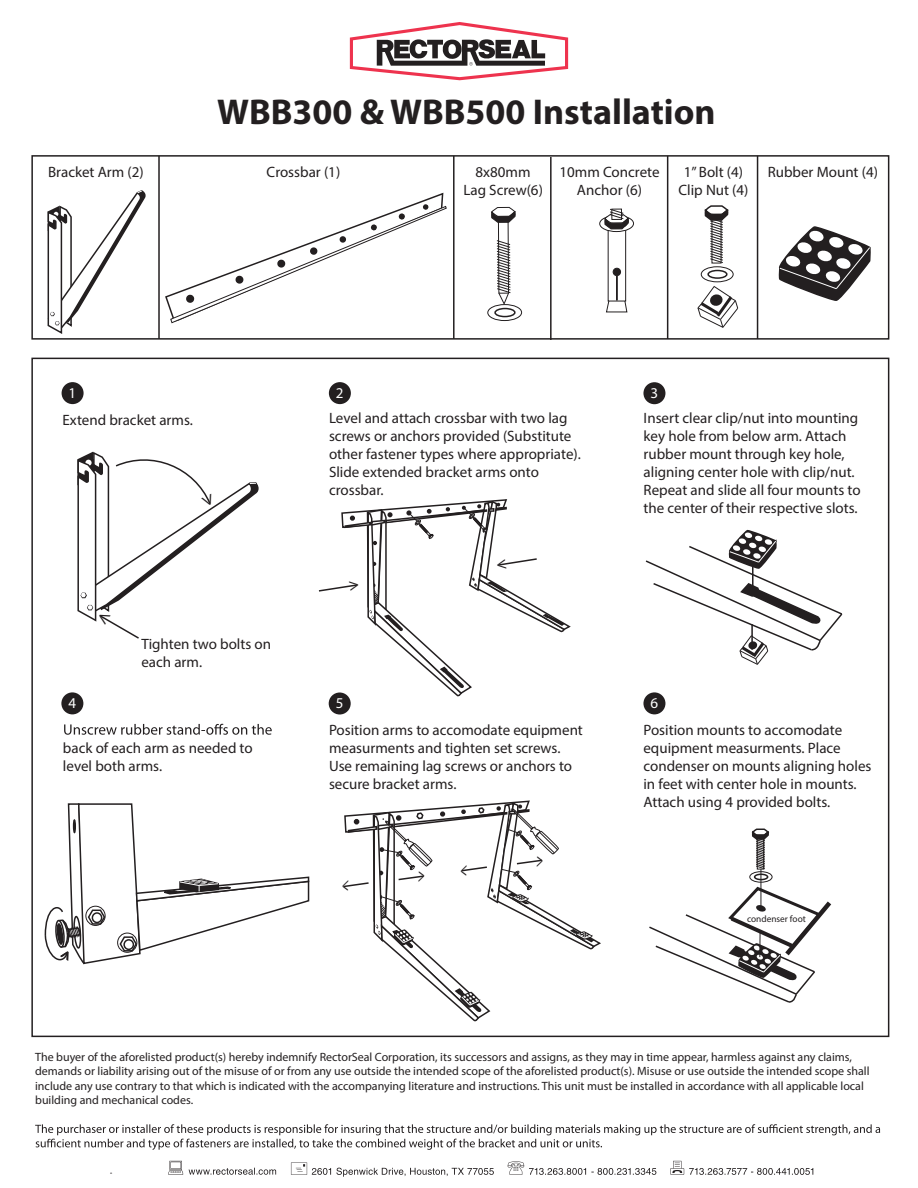
<style>
.page{position:relative;width:918px;height:1188px;background:#fff}
.page>*{position:absolute;margin:0;border:0;box-sizing:border-box;transform-origin:0 0}
.t1{font:700 36px "Myriad Pro";color:#231f20}
.t2{font:15px/18px "Myriad Pro";color:#231f20}
.t3{font:15px "Myriad Pro";color:#fff}
.t4{font:12px/14.4px "Myriad Pro";color:#231f20}
.t5{font:9.3px "Myriad Pro";color:#231f20}
.t6{font:700 2.1px "Helvetica LT Std";color:#231f20}
</style>
<div class="page">
<svg style="left:645px;top:529px;width:198px;height:136px"></svg>
<hr style="left:752px;top:566px;width:2px;height:25px;background:#231f20">
<hr style="left:751px;top:624px;width:2px;height:26px;background:#231f20">
<svg style="left:64px;top:724px;width:208px;height:11px"></svg>
<svg style="left:44px;top:803px;width:266px;height:162px"></svg>
<svg style="left:649px;top:885px;width:183px;height:118px"></svg>
<hr style="left:761px;top:869px;width:1px;height:39px;background:#231f20">
<svg style="left:751px;top:828px;width:19px;height:42px"></svg>
<div style="left:749px;top:871px;width:23px;height:12px;border:1px solid #231f20;border-radius:50%"></div>
<div style="left:754px;top:874px;width:14px;height:6px;border:2px solid #231f20;border-radius:50%"></div>
<div style="left:62px;top:382px;width:22px;height:22px;background:#231f20;border-radius:50%"></div>
<div style="left:643px;top:692px;width:22px;height:22px;background:#231f20;border-radius:50%"></div>
<div style="left:329px;top:693px;width:22px;height:22px;background:#231f20;border-radius:50%"></div>
<div style="left:61px;top:692px;width:22px;height:22px;background:#231f20;border-radius:50%"></div>
<div style="left:643px;top:382px;width:22px;height:22px;background:#231f20;border-radius:50%"></div>
<div style="left:329px;top:382px;width:22px;height:22px;background:#231f20;border-radius:50%"></div>
<svg style="left:47px;top:190px;width:99px;height:144px"></svg>
<svg style="left:165px;top:192px;width:282px;height:132px"></svg>
<div style="left:339px;top:236px;width:7px;height:7px;border:2px solid #231f20;border-radius:2px"></div>
<svg style="left:491px;top:207px;width:25px;height:16px"></svg>
<div style="left:487px;top:304px;width:35px;height:17px;border:1px solid #231f20;border-radius:50%"></div>
<div style="left:494px;top:308px;width:22px;height:9px;border:2px solid #231f20;border-radius:50%"></div>
<div style="left:498px;top:221px;width:11px;height:73px;border:1px solid #231f20"></div>
<svg style="left:496px;top:240px;width:15px;height:65px"></svg>
<svg style="left:778px;top:226px;width:93px;height:75px"></svg>
<svg style="left:697px;top:286px;width:42px;height:42px"></svg>
<svg style="left:704px;top:205px;width:25px;height:59px"></svg>
<div style="left:701px;top:266px;width:33px;height:16px;border:1px solid #231f20;border-radius:50%"></div>
<div style="left:707px;top:270px;width:21px;height:9px;border:2px solid #231f20;border-radius:50%"></div>
<div style="left:31px;top:155px;width:858px;height:185px;border:2px solid #231f20"></div>
<hr style="left:158px;top:156px;width:2px;height:183px;background:#231f20">
<hr style="left:453px;top:156px;width:2px;height:183px;background:#231f20">
<hr style="left:667px;top:156px;width:1px;height:183px;background:#231f20">
<hr style="left:757px;top:156px;width:1px;height:183px;background:#231f20">
<svg style="left:35px;top:1124px;width:845px;height:26px"></svg>
<hr style="left:550px;top:157px;width:2px;height:183px;background:#231f20">
<div style="left:608px;top:230px;width:18px;height:71px;border:1px solid #231f20"></div>
<svg style="left:600px;top:216px;width:34px;height:16px"></svg>
<div style="left:599px;top:215px;width:35px;height:17px;border:1px solid #231f20;border-radius:50%"></div>
<svg style="left:604px;top:208px;width:25px;height:22px"></svg>
<div style="left:613px;top:268px;width:8px;height:8px;background:#231f20;border-radius:50%"></div>
<div style="left:613px;top:268px;width:8px;height:8px;border:1px solid #231f20;border-radius:50%"></div>
<svg style="left:606px;top:276px;width:22px;height:37px"></svg>
<svg style="left:350px;top:22px;width:218px;height:58px"></svg>
<svg style="left:168px;top:1161px;width:645px;height:16px"></svg>
<svg style="left:77px;top:451px;width:181px;height:188px"></svg>
<svg style="left:318px;top:499px;width:253px;height:198px"></svg>
<svg style="left:343px;top:800px;width:258px;height:222px"></svg>
<h1 class="t1" style="left:217px;top:89px;width:500px">WBB300 &amp; WBB500 Installation</h1>
<p class="t2" style="left:48px;top:163px;width:97px">Bracket Arm (2)</p>
<p class="t2" style="left:267px;top:163px;width:75px">Crossbar (1)</p>
<p class="t2" style="left:463px;top:163px;width:81px;text-align:center">8x80mm<br>Lag Screw(6)</p>
<p class="t2" style="left:679px;top:163px;width:71px;text-align:center">1”Bolt (4)<br>Clip Nut (4)</p>
<p class="t2" style="left:768px;top:163px;width:112px">Rubber Mount (4)</p>
<p class="t2" style="left:559px;top:163px;width:102px;text-align:center">10mm Concrete<br>Anchor (6)</p>
<p class="t3" style="left:69px;top:383px;width:9px">1</p>
<p class="t2" style="left:62px;top:411px;width:132px">Extend bracket arms.</p>
<p class="t2" style="left:141px;top:635px;width:131px">Tighten two bolts on each arm.</p>
<p class="t3" style="left:336px;top:383px;width:9px">2</p>
<p class="t3" style="left:650px;top:383px;width:9px">3</p>
<p class="t2" style="left:329px;top:409px;width:253px">Level and attach crossbar with two lag screws or anchors provided (Substitute other fastener types where appropriate).<br>Slide extended bracket arms onto crossbar.</p>
<p class="t2" style="left:644px;top:409px;width:219px">Insert clear clip/nut into mounting key hole from below arm. Attach rubber mount through key hole, aligning center hole with clip/nut.<br>Repeat and slide all four mounts to the center of their respective slots.</p>
<p class="t3" style="left:68px;top:694px;width:9px">4</p>
<p class="t3" style="left:336px;top:694px;width:9px">5</p>
<p class="t3" style="left:650px;top:694px;width:9px">6</p>
<p class="t2" style="left:63px;top:738px;width:191px">back of each arm as needed to level both arms.</p>
<p class="t2" style="left:329px;top:720px;width:255px">Position arms to accomodate equipment measurments and tighten set screws.<br>Use remaining lag screws or anchors to secure bracket arms.</p>
<p class="t2" style="left:643px;top:720px;width:230px">Position mounts to accomodate equipment measurments. Place condenser on mounts aligning holes in feet with center hole in mounts.<br>Attach using 4 provided bolts.</p>
<p class="t5" style="left:747px;top:913px;width:60px">condenser foot</p>
<p class="t4" style="left:35px;top:1049px;width:836px">The buyer of the aforelisted product(s) hereby indemnify RectorSeal Corporation, its successors and assigns, as they may in time appear, harmless against any claims, demands or liability arising out of the misuse of or from any use outside the intended scope of the aforelisted product(s). Misuse or use outside the intended scope shall include any use contrary to that which is indicated with the accompanying literature and instructions. This unit must be installed in accordance with all applicable local building and mechanical codes.</p>
<p class="t6" style="left:110px;top:1172px;width:3px">®</p>
</div>
